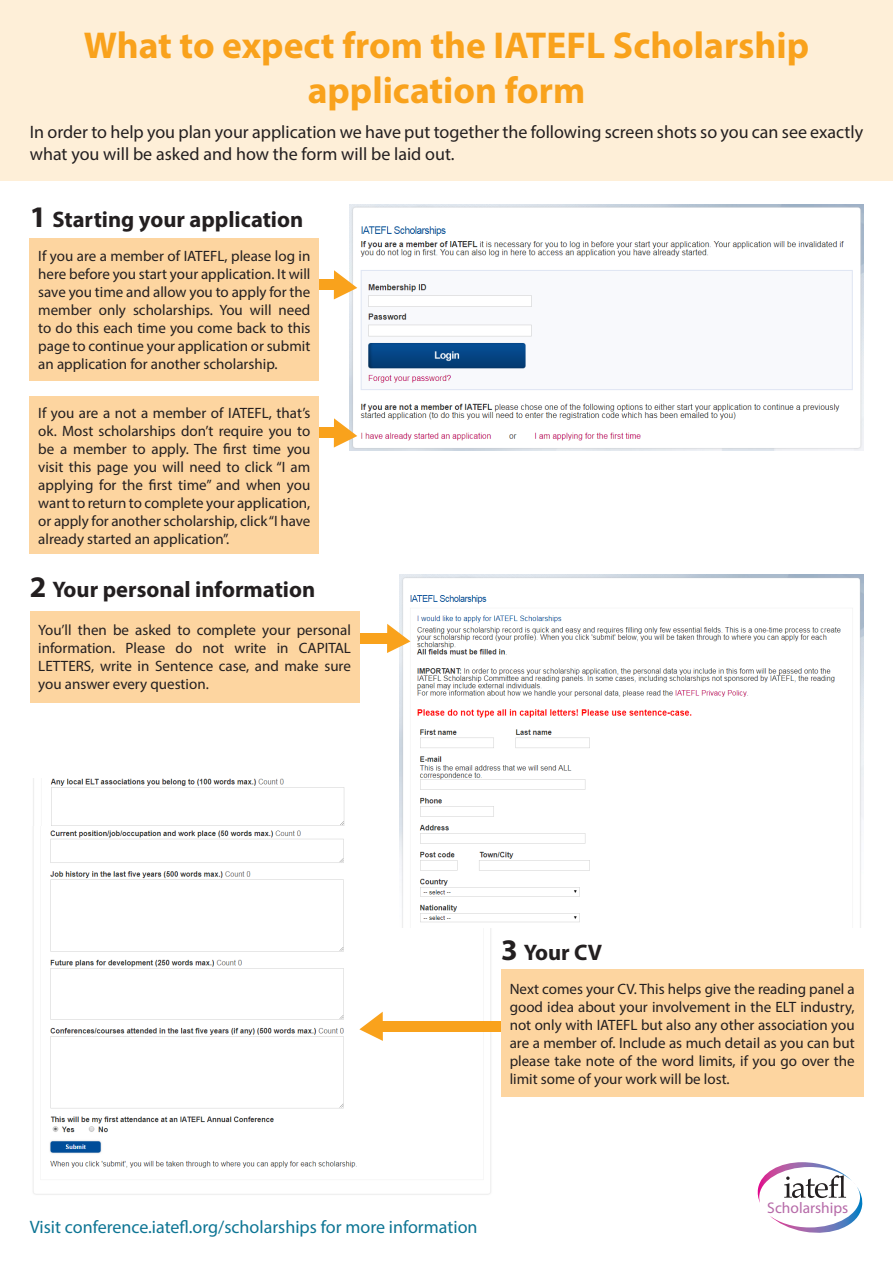
<style>
.page{position:relative;width:893px;height:1263px;background:#fff}
.page>*{position:absolute;margin:0;border:0;box-sizing:border-box;transform-origin:0 0}
.t1{font:700 37.5px/45px "Myriad Pro";color:#f9a21c;text-align:center}
.t2{font:700 22.5px "Myriad Pro";color:#231f20}
.t3{font:18px/21.6px "Myriad Pro";color:#231f20}
.t4{font:18px "Myriad Pro";color:#0d7594}
.t5{font:15.45px "Myriad Pro";color:#b66aa8}
.t6{font:15px/18px "Myriad Pro";color:#231f20;text-align:justify}
.s1{font-size:30px}
</style>
<div class="page">
<div style="left:0;top:0;width:893px;height:181px;background:#feefd8"></div>
<img style="left:349px;top:204px;width:514px;height:247px">
<svg style="left:334px;top:270px;width:23px;height:29px"></svg>
<div style="left:272px;top:279px;width:63px;height:11px;background:#f9a21c"></div>
<div style="left:30px;top:238px;width:289px;height:142px;background:#fdd5a0"></div>
<img style="left:33px;top:778px;width:312px;height:48px">
<img style="left:33px;top:826px;width:458px;height:369px">
<svg style="left:334px;top:418px;width:23px;height:30px"></svg>
<div style="left:272px;top:427px;width:63px;height:11px;background:#f9a21c"></div>
<div style="left:30px;top:396px;width:289px;height:158px;background:#fdd5a0"></div>
<img style="left:399px;top:574px;width:464px;height:354px">
<svg style="left:387px;top:624px;width:23px;height:29px"></svg>
<div style="left:325px;top:633px;width:63px;height:11px;background:#f9a21c"></div>
<div style="left:30px;top:611px;width:329px;height:91px;background:#fdd5a0"></div>
<svg style="left:359px;top:1012px;width:24px;height:29px"></svg>
<div style="left:382px;top:1021px;width:140px;height:11px;background:#f9a21c"></div>
<div style="left:501px;top:969px;width:362px;height:128px;background:#fdd5a0"></div>
<svg style="left:757px;top:1162px;width:106px;height:71px"></svg>
<div style="left:760px;top:1200px;width:88px;height:15px;background:#fff"></div>
<p class="t1" style="left:84px;top:22px;width:727px">What to expect from the IATEFL Scholarship application form</p>
<p class="t3" style="left:30px;top:121px;width:835px">In order to help you plan your application we have put together the following screen shots so you can see exactly what you will be asked and how the form will be laid out.</p>
<p class="t2" style="left:30px;top:204px;width:275px"><span class="s1">1</span> Starting your application</p>
<p class="t6" style="left:38px;top:247px;width:274px">If you are a member of IATEFL, please log in here before you start your application. It will save you time and allow you to apply for the member only scholarships. You will need to do this each time you come back to this page to continue your application or submit an application for another scholarship.</p>
<p class="t6" style="left:38px;top:403px;width:274px">If you are a not a member of IATEFL, that’s ok. Most scholarships don’t require you to be a member to apply. The first time you visit this page you will need to click “I am applying for the first time” and when you want to return to complete your application, or apply for another scholarship, click “I have already started an application”.</p>
<p class="t2" style="left:30px;top:575px;width:287px"><span class="s1">2</span> Your personal information</p>
<p class="t6" style="left:38px;top:621px;width:314px">You’ll then be asked to complete your personal information. Please do not write in CAPITAL LETTERS, write in Sentence case, and make sure you answer every question.</p>
<p class="t2" style="left:501px;top:937px;width:102px"><span class="s1">3</span> Your CV</p>
<p class="t6" style="left:510px;top:979px;width:346px">Next comes your CV. This helps give the reading panel a good idea about your involvement in the ELT industry, not only with IATEFL but also any other association you are a member of. Include as much detail as you can but please take note of the word limits, if you go over the limit some of your work will be lost.</p>
<p class="t4" style="left:30px;top:1216px;width:449px">Visit conference.iatefl.org/scholarships for more information</p>
<p class="t5" style="left:767px;top:1199px;width:83px">Scholarships</p>
</div>
